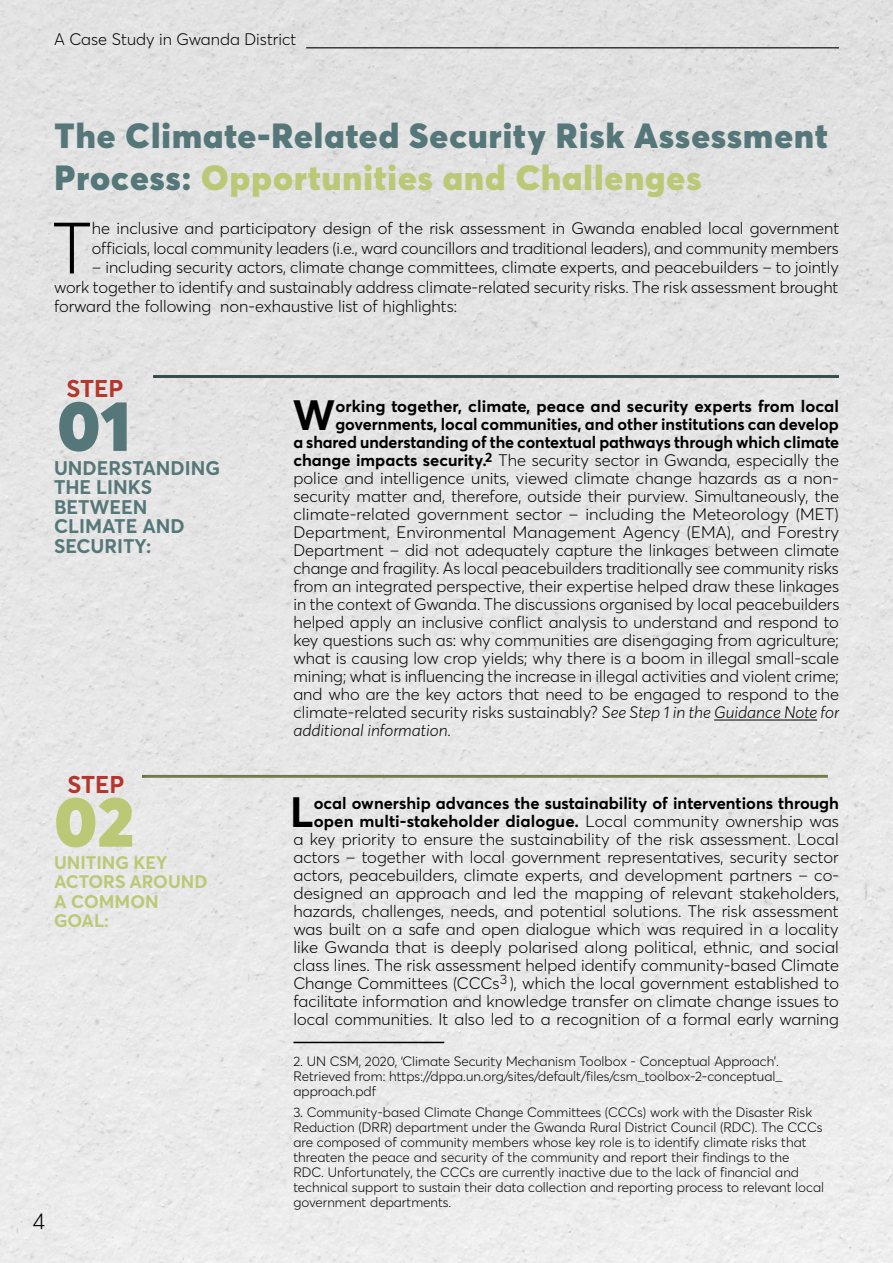
<style>
.page{position:relative;width:893px;height:1263px;background:#fff}
.page>*{position:absolute;margin:0;border:0;box-sizing:border-box;transform-origin:0 0}
.t1{font:300 71.4px "Averta PE";color:#000}
.t2{font:900 70.5px "Averta PE";color:#567779}
.t3{font:900 70.5px "Averta PE";color:#bbc977}
.t4{font:700 41.85px "Averta PE";color:#000}
.t5{font:900 34.5px/41.4px "Averta PE";letter-spacing:.03em;color:#567779}
.t6{font:700 24px "Averta PE";color:#b5362c}
.t7{font:300 22.5px "Averta PE";color:#000}
.t8{font:700 19.5px/19.5px "Averta PE";color:#567779}
.t9{font:700 18px/19.5px "Averta PE";color:#bbc977}
.t10{font:300 16.5px/18px "Averta PE";color:#000}
.t11{font:700 16.5px "Averta PE";letter-spacing:-.005em;color:#000}
.t12{font:italic 300 16.5px "Averta PE";color:#000}
.t13{font:300 13.5px/15px "Averta PE";color:#000}
.t14{font:700 13.5px "Averta PE";color:#000}
.s1{color:#bbc977}
.s2{font-weight:700}
.s3{font-style:italic}
</style>
<div class="page">
<img style="left:0;top:0;width:893px;height:1263px">
<hr style="left:714px;top:720px;width:103px;height:1px;background:#000">
<div style="left:130px;top:764px;width:712px;height:15px;background:#000;opacity:.51"></div>
<div style="left:141px;top:364px;width:712px;height:15px;background:#000;opacity:.51"></div>
<hr style="left:293px;top:1042px;width:151px;height:1px;background:#000">
<hr style="left:306px;top:47px;width:533px;height:1px;background:#000">
<p class="t10" style="left:54px;top:30px;width:244px">A Case Study in Gwanda District</p>
<h3 class="t5" style="left:55px;top:114px;width:775px">The Climate-Related Security Risk Assessment<br>Process: <span class="s1">Opportunities and Challenges</span></h3>
<h1 class="t1" style="left:52px;top:199px;width:41px">T</h1>
<p class="t10" style="left:92px;top:218px;width:749px;line-height:19.5px">he inclusive and participatory design of the risk assessment in Gwanda enabled local government officials, local community leaders (i.e., ward councillors and traditional leaders), and community members</p>
<p class="t10" style="left:54px;top:257px;width:786px;line-height:19.5px;text-align:justify;text-indent:38px">– including security actors, climate change committees, climate experts, and peacebuilders – to jointly work together to identify and sustainably address climate-related security risks. The risk assessment brought forward the following non-exhaustive list of highlights:</p>
<h3 class="t6" style="left:66px;top:371px;width:59px">STEP</h3>
<h2 class="t2" style="left:57px;top:376px;width:75px">01</h2>
<p class="t8" style="left:54px;top:457px;width:168px">UNDERSTANDING<br>THE LINKS<br>BETWEEN<br>CLIMATE AND<br>SECURITY:</p>
<h3 class="t4" style="left:292px;top:386px;width:45px">W</h3>
<p class="t11" style="left:335px;top:395px;width:505px">orking together, climate, peace and security experts from local</p>
<p class="t11" style="left:335px;top:413px;width:505px">governments, local communities, and other institutions can develop</p>
<p class="t11" style="left:293px;top:431px;width:547px">a shared understanding of the contextual pathways through which climate</p>
<p class="t10" style="left:293px;top:451px;width:547px"><span class="s2">change impacts security.</span> The security sector in Gwanda, especially the</p>
<p class="t10" style="left:293px;top:469px;width:547px">police and intelligence units, viewed climate change hazards as a non-</p>
<p class="t10" style="left:293px;top:487px;width:547px">security matter and, therefore, outside their purview. Simultaneously, the</p>
<p class="t10" style="left:293px;top:505px;width:547px">climate-related government sector – including the Meteorology (MET)</p>
<p class="t10" style="left:293px;top:523px;width:547px">Department, Environmental Management Agency (EMA), and Forestry</p>
<p class="t10" style="left:293px;top:541px;width:547px">Department – did not adequately capture the linkages between climate</p>
<p class="t10" style="left:293px;top:559px;width:547px">change and fragility. As local peacebuilders traditionally see community risks</p>
<p class="t10" style="left:293px;top:577px;width:547px">from an integrated perspective, their expertise helped draw these linkages</p>
<p class="t10" style="left:293px;top:595px;width:547px">in the context of Gwanda. The discussions organised by local peacebuilders</p>
<p class="t10" style="left:293px;top:613px;width:547px">helped apply an inclusive conflict analysis to understand and respond to</p>
<p class="t10" style="left:293px;top:631px;width:547px">key questions such as: why communities are disengaging from agriculture;</p>
<p class="t10" style="left:293px;top:649px;width:547px">what is causing low crop yields; why there is a boom in illegal small-scale</p>
<p class="t10" style="left:293px;top:667px;width:547px">mining; what is influencing the increase in illegal activities and violent crime;</p>
<p class="t10" style="left:293px;top:685px;width:547px">and who are the key actors that need to be engaged to respond to the</p>
<p class="t10" style="left:293px;top:703px;width:547px">climate-related security risks sustainably? <span class="s3">See Step 1 in the Guidance Note for</span></p>
<p class="t12" style="left:293px;top:719px;width:159px">additional information.</p>
<p class="t14" style="left:485px;top:448px;width:9px">2</p>
<h3 class="t6" style="left:67px;top:767px;width:59px">STEP</h3>
<p class="t10" style="left:293px;top:793px;width:547px;text-align:right"><span class="s2">ocal ownership advances the sustainability of interventions through open multi-stakeholder dialogue.</span> Local community ownership was<br>a key priority to ensure the sustainability of the risk assessment. Local actors – together with local government representatives, security sector actors, peacebuilders, climate experts, and development partners – co&shy;designed an approach and led the mapping of relevant stakeholders, hazards, challenges, needs, and potential solutions. The risk assessment was built on a safe and open dialogue which was required in a locality like Gwanda that is deeply polarised along political, ethnic, and social class lines. The risk assessment helped identify community-based Climate Change Committees (CCCs ), which the local government established to facilitate information and knowledge transfer on climate change issues to local communities. It also led to a recognition of a formal early warning</p>
<h2 class="t3" style="left:54px;top:771px;width:82px">02</h2>
<h3 class="t4" style="left:290px;top:783px;width:25px">L</h3>
<p class="t9" style="left:54px;top:852px;width:155px">UNITING KEY<br>ACTORS AROUND<br>A COMMON<br>GOAL:</p>
<p class="t13" style="left:500px;top:971px;width:8px">3</p>
<h3 class="t7" style="left:33px;top:1206px;width:14px">4</h3>
<p class="t13" style="left:293px;top:1053px;width:490px">2. UN CSM, 2020, ‘Climate Security Mechanism Toolbox - Conceptual Approach’.<br>Retrieved from: https://dppa.un.org/sites/default/files/csm_toolbox-2-conceptual_ approach.pdf</p>
<p class="t13" style="left:293px;top:1104px;width:532px">3. Community-based Climate Change Committees (CCCs) work with the Disaster Risk Reduction (DRR) department under the Gwanda Rural District Council (RDC). The CCCs are composed of community members whose key role is to identify climate risks that threaten the peace and security of the community and report their findings to the<br>RDC. Unfortunately, the CCCs are currently inactive due to the lack of financial and technical support to sustain their data collection and reporting process to relevant local government departments.</p>
</div>
